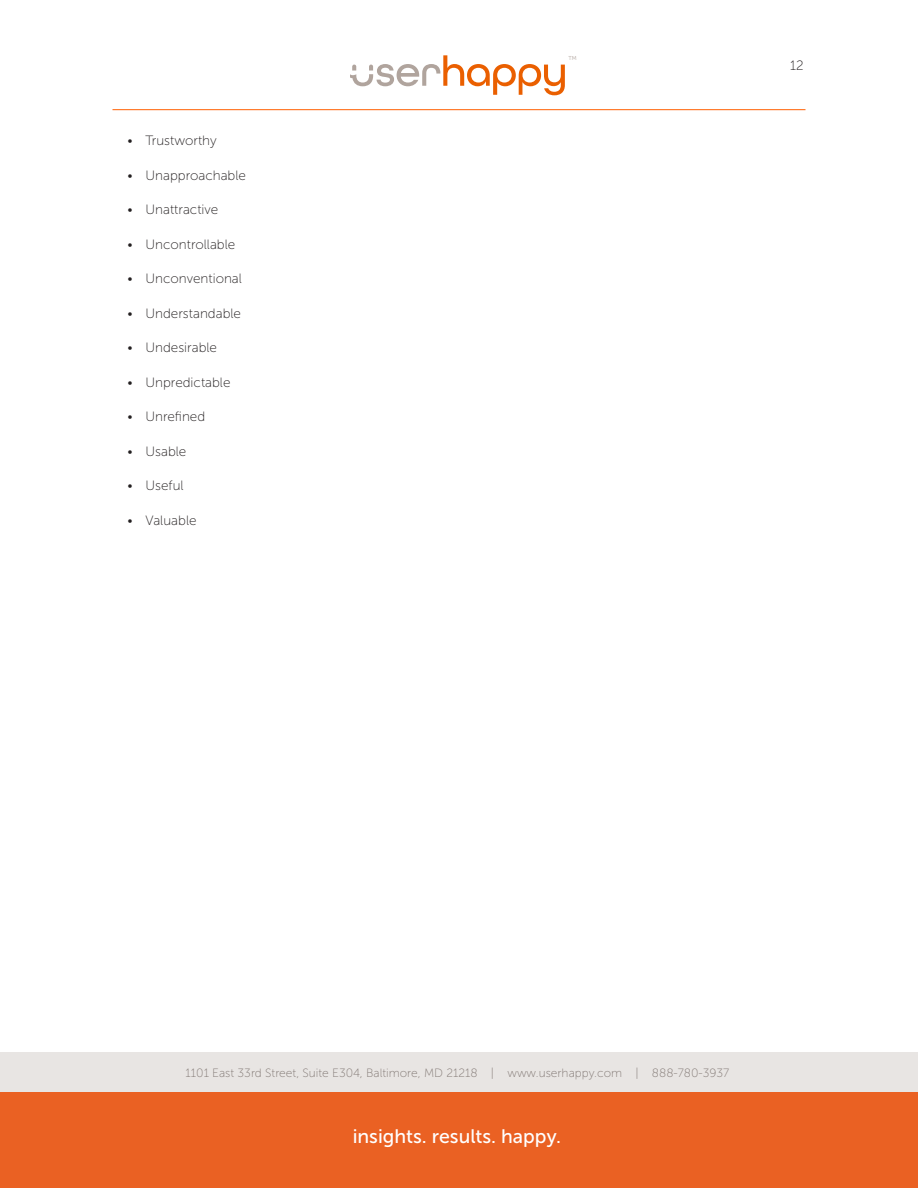
<style>
.page{position:relative;width:918px;height:1188px;background:#fff}
.page>*{position:absolute;margin:0;border:0;box-sizing:border-box;transform-origin:0 0}
.t1{font:19.5px "Museo Sans 500";color:#fff}
.t2{font:13.5px "Museo Sans 100";color:#231f20}
.t3{font:12px "Museo Sans 100";color:#827975}
.t4{font:5.7px "Museo Sans 300";color:#b0a49d}
</style>
<div class="page">
<div style="left:0;top:1052px;width:918px;height:48px;background:#e8e5e3"></div>
<svg style="left:350px;top:55px;width:215px;height:40px"></svg>
<hr style="left:112px;top:109px;width:694px;height:1px;background:#ff5f00">
<div style="left:0;top:1092px;width:918px;height:96px;background:#ea6123"></div>
<p class="t2" style="left:128px;top:133px;width:91px">• Trustworthy</p>
<p class="t2" style="left:128px;top:168px;width:120px">• Unapproachable</p>
<p class="t2" style="left:128px;top:202px;width:92px">• Unattractive</p>
<p class="t2" style="left:128px;top:237px;width:109px">• Uncontrollable</p>
<p class="t2" style="left:128px;top:271px;width:116px">• Unconventional</p>
<p class="t2" style="left:128px;top:306px;width:115px">• Understandable</p>
<p class="t2" style="left:128px;top:340px;width:91px">• Undesirable</p>
<p class="t2" style="left:128px;top:375px;width:105px">• Unpredictable</p>
<p class="t2" style="left:128px;top:409px;width:79px">• Unrefined</p>
<p class="t2" style="left:128px;top:444px;width:60px">• Usable</p>
<p class="t2" style="left:128px;top:478px;width:58px">• Useful</p>
<p class="t2" style="left:128px;top:513px;width:71px">• Valuable</p>
<p class="t4" style="left:569px;top:55px;width:10px">TM</p>
<p class="t2" style="left:790px;top:58px;width:15px">12</p>
<p class="t3" style="left:186px;top:1066px;width:545px">1101 East 33rd Street, Suite E304, Baltimore, MD 21218 | www.userhappy.com | 888-780-3937</p>
<h1 class="t1" style="left:353px;top:1125px;width:210px">insights. results. happy.</h1>
</div>
